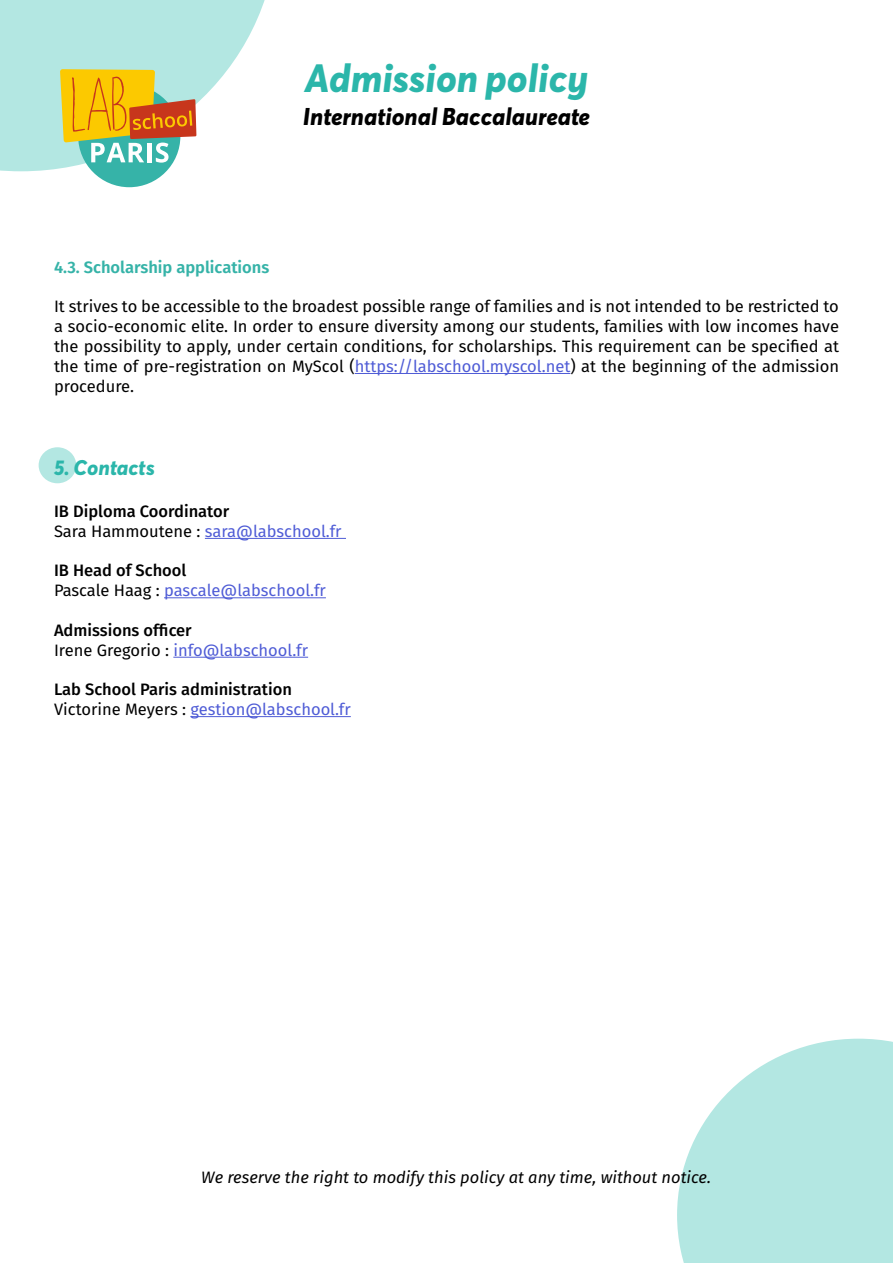
<style>
.page{position:relative;width:893px;height:1263px;background:#fff}
.page>*{position:absolute;margin:0;border:0;box-sizing:border-box;transform-origin:0 0}
.t1{font:800 39px "Averta Demo PE";color:#2bb6aa}
.t2{font:800 24px "Averta Demo PE";color:#000}
.t3{font:800 21px "Averta Demo PE";color:#2bb6aa}
.t4{font:16.5px/19.8px "Fira Sans";color:#000;text-align:justify}
.t5{font:500 16.5px/19.8px "Fira Sans";color:#000}
.t6{font:italic 16.5px "Fira Sans";color:#000}
.t7{font:16.5px/19.8px "Fira Sans";letter-spacing:-.005em;color:#4f5cd6}
.t8{font:600 16.5px "Fira Sans";color:#36b3a8}
.s1{color:#4f5cd6}
.s2{font-weight:400}
.s3{font-weight:400;color:#4f5cd6}
.s4{font-weight:500;color:#000}
.s5{color:#000}
</style>
<div class="page">
<svg style="left:0;top:0;width:265px;height:171px;fill:#b3e7e2"></svg>
<svg style="left:677px;top:1039px;width:216px;height:224px;fill:#b3e7e2"></svg>
<div style="left:78px;top:85px;width:102px;height:102px;background:#36b3a8;border-radius:50%"></div>
<svg style="left:60px;top:69px;width:136px;height:94px"></svg>
<hr style="left:355px;top:373px;width:215px;height:1px;background:#4f5cd6">
<hr style="left:205px;top:538px;width:141px;height:1px;background:#4f5cd6">
<hr style="left:164px;top:597px;width:162px;height:1px;background:#4f5cd6">
<hr style="left:173px;top:657px;width:135px;height:1px;background:#4f5cd6">
<hr style="left:190px;top:716px;width:161px;height:1px;background:#4f5cd6">
<div style="left:39px;top:447px;width:37px;height:36px;background:#b3e7e2;border-radius:50%"></div>
<h1 class="t1" style="left:305px;top:55px;width:285px">Admission policy</h1>
<h2 class="t2" style="left:303px;top:102px;width:289px">International Baccalaureate</h2>
<p class="t8" style="left:54px;top:253px;width:217px">4.3. Scholarship applications</p>
<p class="t4" style="left:54px;top:296px;width:786px">It strives to be accessible to the broadest possible range of families and is not intended to be restricted to a socio-economic elite. In order to ensure diversity among our students, families with low incomes have the possibility to apply, under certain conditions, for scholarships. This requirement can be specified at the time of pre-registration on MyScol (<span class="s1">https://labschool.myscol.net</span>) at the beginning of the admission procedure.</p>
<p class="t3" style="left:54px;top:455px;width:102px">5. Contacts</p>
<p class="t5" style="left:54px;top:500px;width:289px">IB Diploma Coordinator<br><span class="s2">Sara Hammoutene :</span> <span class="s3">sara@labschool.fr</span></p>
<p class="t7" style="left:54px;top:560px;width:273px"><span class="s4">IB Head of School<br></span><span class="s5">Pascale Haag :</span> pascale@labschool.fr</p>
<p class="t5" style="left:54px;top:619px;width:256px">Admissions officer<br><span class="s2">Irene Gregorio :</span> <span class="s3">info@labschool.fr</span></p>
<p class="t5" style="left:54px;top:679px;width:298px">Lab School Paris administration<br><span class="s2">Victorine Meyers :</span> <span class="s3">gestion@labschool.fr</span></p>
<p class="t6" style="left:201px;top:1164px;width:511px">We reserve the right to modify this policy at any time, without notice.</p>
</div>
